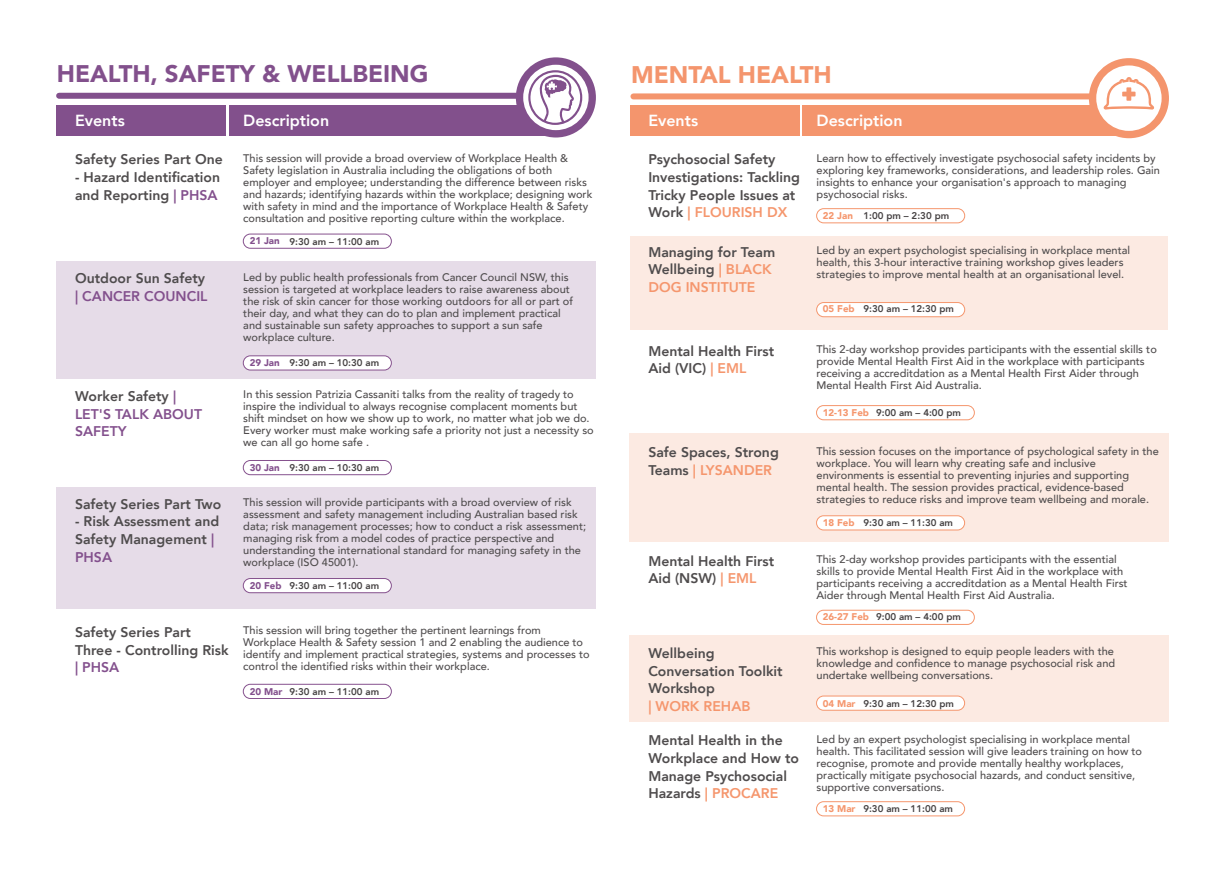
<style>
.page{position:relative;width:1225px;height:874px;background:#fff}
.page>*{position:absolute;margin:0;border:0;box-sizing:border-box;transform-origin:0 0}
.t1{font:900 24px "Avenir";color:#82508c}
.t2{font:900 24px "Avenir";color:#f4956d}
.t3{font:800 16px "Avenir";color:#fff}
.t4{font:800 14px/17.6px "Avenir";color:#4f4c4d}
.t5{font:800 14px/17.6px "Avenir";color:#83508d}
.t6{font:800 14px "Avenir";color:#f5966d}
.t7{font:500 11px/12px "Avenir";color:#4f4c4d}
.t8{font:800 9.8px "Avenir";color:#454142}
.s1{color:#83508d}
.s2{font-weight:900;color:#83508d}
.s3{color:#4f4c4d}
.s4{color:#f5966d}
.s5{font-weight:900;color:#f5966d}
</style>
<div class="page">
<div style="left:629px;top:433px;width:539px;height:108px;background:#fceae2"></div>
<div style="left:629px;top:635px;width:539px;height:86px;background:#fceae2"></div>
<div style="left:630px;top:236px;width:537px;height:93px;background:#fceae2"></div>
<div style="left:633px;top:93px;width:496px;height:6px;background:#f4956d"></div>
<div style="left:802px;top:105px;width:330px;height:31px;background:#f4956d"></div>
<div style="left:630px;top:105px;width:169px;height:31px;background:#f4956d"></div>
<div style="left:1089px;top:58px;width:80px;height:80px;background:#f4956d;border-radius:50%"></div>
<div style="left:1096px;top:65px;width:65px;height:66px;background:#fff;border-radius:50%"></div>
<svg style="left:1103px;top:77px;width:51px;height:33px"></svg>
<div style="left:59px;top:93px;width:515px;height:6px;background:#82508c"></div>
<div style="left:229px;top:105px;width:328px;height:30px;background:#82508c"></div>
<div style="left:56px;top:105px;width:170px;height:30px;background:#82508c"></div>
<div style="left:56px;top:261px;width:539px;height:117px;background:#e6dce8"></div>
<div style="left:56px;top:487px;width:539px;height:121px;background:#e6dce8"></div>
<div style="left:516px;top:57px;width:80px;height:80px;background:#82508c;border-radius:50%"></div>
<div style="left:523px;top:65px;width:65px;height:65px;background:#fff;border-radius:50%"></div>
<svg style="left:528px;top:70px;width:54px;height:55px"></svg>
<div style="left:243px;top:233px;width:149px;height:16px;border:1px solid #86528e;border-radius:7px"></div>
<div style="left:243px;top:578px;width:148px;height:14px;background:#fff;border-radius:7px"></div>
<div style="left:243px;top:577px;width:149px;height:16px;border:1px solid #86528e;border-radius:7px"></div>
<div style="left:243px;top:683px;width:149px;height:15px;border:1px solid #86528e;border-radius:7px"></div>
<div style="left:243px;top:460px;width:149px;height:15px;border:1px solid #86528e;border-radius:7px"></div>
<div style="left:243px;top:355px;width:148px;height:15px;background:#fff;border-radius:7px"></div>
<div style="left:243px;top:355px;width:149px;height:15px;border:1px solid #86528e;border-radius:7px"></div>
<div style="left:816px;top:800px;width:149px;height:16px;border:1px solid #f5966d;border-radius:7px"></div>
<div style="left:816px;top:208px;width:149px;height:15px;border:1px solid #f5966d;border-radius:7px"></div>
<div style="left:816px;top:515px;width:148px;height:14px;background:#fff;border-radius:7px"></div>
<div style="left:816px;top:515px;width:149px;height:15px;border:1px solid #f5966d;border-radius:7px"></div>
<div style="left:816px;top:302px;width:148px;height:14px;background:#fff;border-radius:7px"></div>
<div style="left:816px;top:302px;width:149px;height:15px;border:1px solid #f5966d;border-radius:7px"></div>
<div style="left:816px;top:695px;width:148px;height:14px;background:#fff;border-radius:7px"></div>
<div style="left:816px;top:695px;width:149px;height:15px;border:1px solid #f5966d;border-radius:7px"></div>
<div style="left:816px;top:405px;width:159px;height:15px;border:1px solid #f5966d;border-radius:7px"></div>
<div style="left:816px;top:609px;width:159px;height:15px;border:1px solid #f5966d;border-radius:7px"></div>
<h1 class="t1" style="left:57px;top:53px;width:373px">HEALTH, SAFETY &amp; WELLBEING</h1>
<h2 class="t3" style="left:75px;top:107px;width:51px">Events</h2>
<h2 class="t3" style="left:243px;top:107px;width:87px">Description</h2>
<p class="t4" style="left:75px;top:150px;width:149px">Safety Series Part One</p>
<p class="t4" style="left:75px;top:168px;width:146px">- Hazard Identification and Reporting <span class="s1">| PHSA</span></p>
<p class="t7" style="left:243px;top:151px;width:350px">This session will provide a broad overview of Workplace Health &amp; Safety legislation in Australia including the obligations of both employer and employee; understanding the difference between risks and hazards; identifying hazards within the workplace; designing work with safety in mind and the importance of Workplace Health &amp; Safety consultation and positive reporting culture within the workplace.</p>
<p class="t8" style="left:250px;top:233px;width:131px"><span class="s2">21 Jan</span> 9:30 am – 11:00 am</p>
<p class="t4" style="left:75px;top:270px;width:132px">Outdoor Sun Safety</p>
<p class="t5" style="left:75px;top:287px;width:134px">| CANCER COUNCIL</p>
<p class="t7" style="left:243px;top:270px;width:331px">Led by public health professionals from Cancer Council NSW, this session is targeted at workplace leaders to raise awareness about the risk of skin cancer for those working outdoors for all or part of their day, and what they can do to plan and implement practical and sustainable sun safety approaches to support a sun safe workplace culture.</p>
<p class="t8" style="left:250px;top:355px;width:131px"><span class="s2">29 Jan</span> 9:30 am – 10:30 am</p>
<p class="t5" style="left:75px;top:387px;width:129px"><span class="s3">Worker Safety</span> |<br>LET'S TALK ABOUT<br>SAFETY</p>
<p class="t7" style="left:243px;top:388px;width:352px">In this session Patrizia Cassaniti talks from the reality of tragedy to inspire the individual to always recognise complacent moments but shift mindset on how we show up to work, no matter what job we do.<br>Every worker must make working safe a priority not just a necessity so we can all go home safe .</p>
<p class="t8" style="left:250px;top:460px;width:131px"><span class="s2">30 Jan</span> 9:30 am – 10:30 am</p>
<p class="t4" style="left:75px;top:495px;width:148px">Safety Series Part Two</p>
<p class="t4" style="left:75px;top:512px;width:146px">- Risk Assessment and<br>Safety Management <span class="s1">|<br>PHSA</span></p>
<p class="t4" style="left:75px;top:623px;width:155px">Safety Series Part<br>Three - Controlling Risk</p>
<p class="t5" style="left:75px;top:658px;width:46px">| PHSA</p>
<p class="t7" style="left:243px;top:495px;width:344px">This session will provide participants with a broad overview of risk assessment and safety management including Australian based risk data; risk management processes; how to conduct a risk assessment; managing risk from a model codes of practice perspective and understanding the international standard for managing safety in the workplace (ISO 45001).</p>
<p class="t8" style="left:250px;top:577px;width:131px"><span class="s2">20 Feb</span> 9:30 am – 11:00 am</p>
<p class="t7" style="left:243px;top:623px;width:348px">This session will bring together the pertinent learnings from Workplace Health &amp; Safety session 1 and 2 enabling the audience to identify and implement practical strategies, systems and processes to control the identified risks within their workplace.</p>
<p class="t8" style="left:250px;top:683px;width:131px"><span class="s2">20 Mar</span> 9:30 am – 11:00 am</p>
<h1 class="t2" style="left:631px;top:54px;width:202px">MENTAL HEALTH</h1>
<h2 class="t3" style="left:648px;top:108px;width:51px">Events</h2>
<h2 class="t3" style="left:816px;top:108px;width:87px">Description</h2>
<p class="t4" style="left:648px;top:150px;width:153px">Psychosocial Safety<br>Investigations: Tackling<br>Tricky People Issues at<br>Work <span class="s4">| FLOURISH DX</span></p>
<p class="t4" style="left:648px;top:243px;width:128px">Managing for Team<br>Wellbeing <span class="s4">| BLACK<br>DOG INSTITUTE</span></p>
<p class="t7" style="left:816px;top:151px;width:345px">Learn how to effectively investigate psychosocial safety incidents by exploring key frameworks, considerations, and leadership roles. Gain insights to enhance your organisation's approach to managing psychosocial risks.</p>
<p class="t8" style="left:823px;top:208px;width:128px"><span class="s5">22 Jan</span> 1:00 pm – 2:30 pm</p>
<p class="t7" style="left:816px;top:243px;width:315px">Led by an expert psychologist specialising in workplace mental health, this 3-hour interactive training workshop gives leaders strategies to improve mental health at an organisational level.</p>
<p class="t8" style="left:823px;top:301px;width:133px"><span class="s5">05 Feb</span> 9:30 am – 12:30 pm</p>
<p class="t4" style="left:648px;top:342px;width:127px">Mental Health First<br>Aid (VIC) <span class="s4">| EML</span></p>
<p class="t7" style="left:816px;top:342px;width:342px">This 2-day workshop provides participants with the essential skills to provide Mental Health First Aid in the workplace with participants receiving a accreditdation as a Mental Health First Aider through Mental Health First Aid Australia.</p>
<p class="t4" style="left:648px;top:443px;width:132px">Safe Spaces, Strong<br>Teams <span class="s4">| LYSANDER</span></p>
<p class="t8" style="left:823px;top:404px;width:140px"><span class="s5">12-13 Feb</span> 9:00 am – 4:00 pm</p>
<p class="t7" style="left:816px;top:444px;width:344px">This session focuses on the importance of psychological safety in the workplace. You will learn why creating safe and inclusive environments is essential to preventing injuries and supporting mental health. The session provides practical, evidence-based strategies to reduce risks and improve team wellbeing and morale.</p>
<p class="t8" style="left:823px;top:515px;width:132px"><span class="s5">18 Feb</span> 9:30 am – 11:30 am</p>
<p class="t4" style="left:648px;top:551px;width:127px">Mental Health First<br>Aid (NSW) <span class="s4">| EML</span></p>
<p class="t7" style="left:816px;top:552px;width:313px">This 2-day workshop provides participants with the essential skills to provide Mental Health First Aid in the workplace with participants receiving a accreditdation as a Mental Health First Aider through Mental Health First Aid Australia.</p>
<p class="t4" style="left:648px;top:644px;width:136px">Wellbeing<br>Conversation Toolkit<br>Workshop</p>
<p class="t6" style="left:648px;top:694px;width:104px">| WORK REHAB</p>
<p class="t4" style="left:648px;top:731px;width:152px">Mental Health in the<br>Workplace and How to<br>Manage Psychosocial<br>Hazards <span class="s4">| PROCARE</span></p>
<p class="t8" style="left:823px;top:609px;width:140px"><span class="s5">26-27 Feb</span> 9:00 am – 4:00 pm</p>
<p class="t7" style="left:816px;top:644px;width:300px;text-align:justify">This workshop is designed to equip people leaders with the knowledge and confidence to manage psychosocial risk and undertake wellbeing conversations.</p>
<p class="t8" style="left:823px;top:695px;width:133px"><span class="s5">04 Mar</span> 9:30 am – 12:30 pm</p>
<p class="t7" style="left:816px;top:732px;width:327px">Led by an expert psychologist specialising in workplace mental health. This facilitated session will give leaders training on how to recognise, promote and provide mentally healthy workplaces, practically mitigate psychosocial hazards, and conduct sensitive, supportive conversations.</p>
<p class="t8" style="left:823px;top:800px;width:132px"><span class="s5">13 Mar</span> 9:30 am – 11:00 am</p>
</div>
